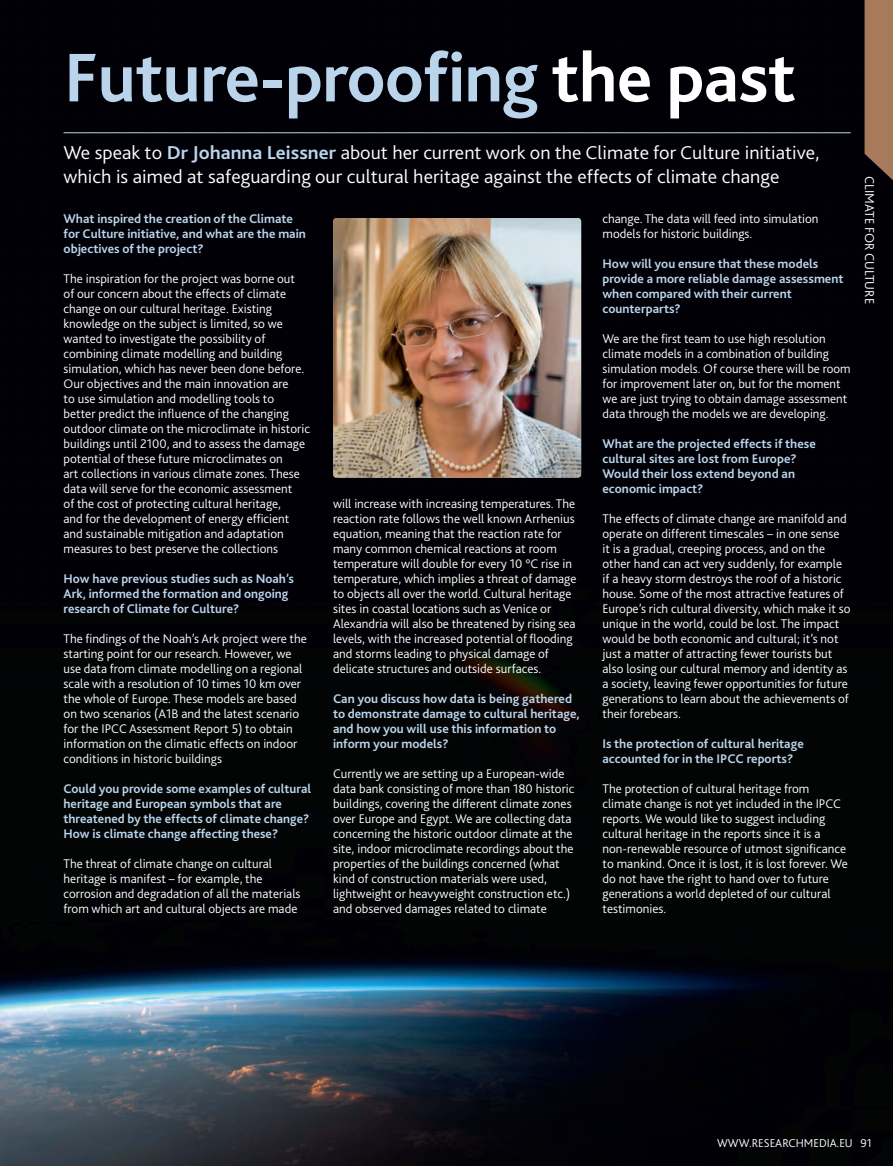
<style>
.page{position:relative;width:893px;height:1166px;background:#fff}
.page>*{position:absolute;margin:0;border:0;box-sizing:border-box;transform-origin:0 0}
.t1{font:700 72px "Bliss 2";letter-spacing:-.01em;color:#b9d4eb}
.t2{font:300 19.5px/24px "Bliss 2";color:#fff;scale:1.04 1}
.t3{font:300 13.5px "Bliss 2";color:#fff}
.t4{font:300 13.2px/15px "Bliss 2";color:#fff}
.t5{font:700 13.2px/15px "Bliss 2";color:#b9d4eb}
.t6{font:300 12px "Bliss 2";color:#fff}
.s1{color:#fff}
.s2{font-weight:700;color:#b9d4eb}
</style>
<div class="page">
<img style="left:0;top:0;width:893px;height:1165px">
<hr style="left:64px;top:132px;width:787px;height:1px;background:#b9d4eb">
<img style="left:333px;top:218px;width:248px;height:259px;border-radius:3px">
<svg style="left:864px;top:0;width:29px;height:191px;background:#8e684e"></svg>
<p class="t1" style="left:64px;top:50px;width:733px">Future-proofing <span class="s1">the past</span></p>
<p class="t2" style="left:64px;top:142px;width:728px">We speak to <span class="s2">Dr Johanna Leissner</span> about her current work on the Climate for Culture initiative, which is aimed at safeguarding our cultural heritage against the effects of climate change</p>
<p class="t5" style="left:64px;top:212px;width:244px">What inspired the creation of the Climate for Culture initiative, and what are the main objectives of the project?</p>
<p class="t4" style="left:64px;top:272px;width:248px">The inspiration for the project was borne out<br>of our concern about the effects of climate change on our cultural heritage. Existing knowledge on the subject is limited, so we wanted to investigate the possibility of combining climate modelling and building simulation, which has never been done before.<br>Our objectives and the main innovation are<br>to use simulation and modelling tools to<br>better predict the influence of the changing outdoor climate on the microclimate in historic buildings until 2100, and to assess the damage potential of these future microclimates on<br>art collections in various climate zones. These data will serve for the economic assessment<br>of the cost of protecting cultural heritage,<br>and for the development of energy efficient and sustainable mitigation and adaptation measures to best preserve the collections</p>
<p class="t5" style="left:64px;top:572px;width:232px">How have previous studies such as Noah’s<br>Ark, informed the formation and ongoing research of Climate for Culture?</p>
<p class="t4" style="left:64px;top:632px;width:245px">The findings of the Noah’s Ark project were the starting point for our research. However, we use data from climate modelling on a regional scale with a resolution of 10 times 10 km over the whole of Europe. These models are based on two scenarios (A1B and the latest scenario for the IPCC Assessment Report 5) to obtain information on the climatic effects on indoor conditions in historic buildings</p>
<p class="t5" style="left:64px;top:782px;width:249px">Could you provide some examples of cultural heritage and European symbols that are threatened by the effects of climate change?<br>How is climate change affecting these?</p>
<p class="t4" style="left:64px;top:857px;width:238px">The threat of climate change on cultural heritage is manifest – for example, the corrosion and degradation of all the materials from which art and cultural objects are made</p>
<p class="t4" style="left:602px;top:212px;width:218px">change. The data will feed into simulation models for historic buildings.</p>
<p class="t5" style="left:602px;top:257px;width:243px">How will you ensure that these models provide a more reliable damage assessment when compared with their current counterparts?</p>
<p class="t4" style="left:602px;top:332px;width:250px">We are the first team to use high resolution climate models in a combination of building simulation models. Of course there will be room for improvement later on, but for the moment we are just trying to obtain damage assessment data through the models we are developing.</p>
<p class="t5" style="left:602px;top:437px;width:215px">What are the projected effects if these cultural sites are lost from Europe?<br>Would their loss extend beyond an economic impact?</p>
<p class="t4" style="left:602px;top:512px;width:250px">The effects of climate change are manifold and operate on different timescales – in one sense<br>it is a gradual, creeping process, and on the other hand can act very suddenly, for example if a heavy storm destroys the roof of a historic house. Some of the most attractive features of Europe’s rich cultural diversity, which make it so unique in the world, could be lost. The impact would be both economic and cultural; it’s not just a matter of attracting fewer tourists but also losing our cultural memory and identity as a society, leaving fewer opportunities for future generations to learn about the achievements of their forebears.</p>
<p class="t5" style="left:602px;top:737px;width:203px">Is the protection of cultural heritage accounted for in the IPCC reports?</p>
<p class="t4" style="left:602px;top:782px;width:247px">The protection of cultural heritage from climate change is not yet included in the IPCC reports. We would like to suggest including cultural heritage in the reports since it is a non-renewable resource of utmost significance to mankind. Once it is lost, it is lost forever. We do not have the right to hand over to future generations a world depleted of our cultural testimonies.</p>
<p class="t4" style="left:333px;top:497px;width:245px">will increase with increasing temperatures. The reaction rate follows the well known Arrhenius equation, meaning that the reaction rate for many common chemical reactions at room temperature will double for every 10 °C rise in temperature, which implies a threat of damage to objects all over the world. Cultural heritage sites in coastal locations such as Venice or Alexandria will also be threatened by rising sea levels, with the increased potential of flooding and storms leading to physical damage of delicate structures and outside surfaces.</p>
<p class="t5" style="left:333px;top:692px;width:248px">Can you discuss how data is being gathered to demonstrate damage to cultural heritage, and how you will use this information to inform your models?</p>
<p class="t4" style="left:333px;top:767px;width:243px">Currently we are setting up a European-wide data bank consisting of more than 180 historic buildings, covering the different climate zones over Europe and Egypt. We are collecting data concerning the historic outdoor climate at the site, indoor microclimate recordings about the properties of the buildings concerned (what kind of construction materials were used, lightweight or heavyweight construction etc.) and observed damages related to climate</p>
<p class="t3" style="left:875px;top:176px;width:129px;rotate:90deg">CLIMATE FOR CULTURE</p>
<p class="t6" style="left:717px;top:1137px;width:156px">WWW.RESEARCHMEDIA.EU 91</p>
</div>
